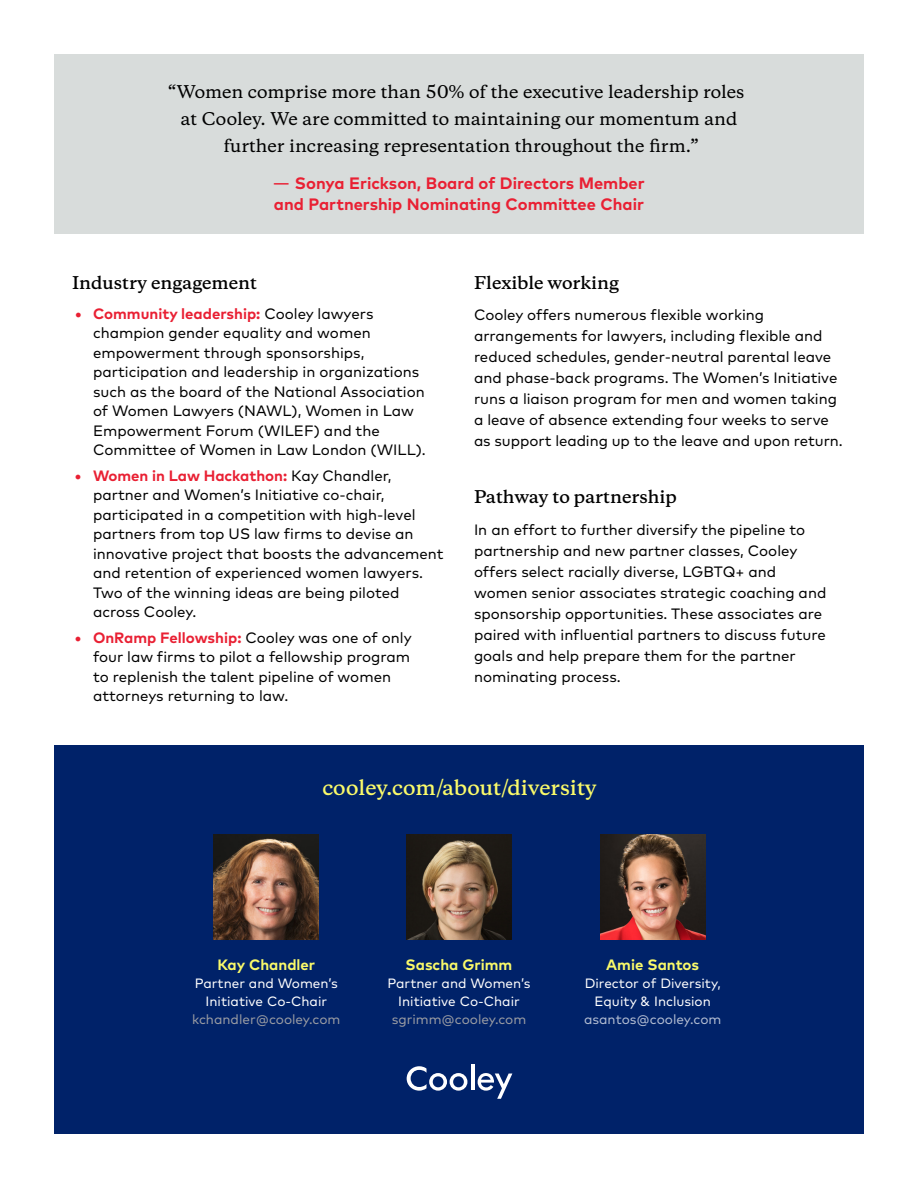
<style>
.page{position:relative;width:918px;height:1188px;background:#fff}
.page>*{position:absolute;margin:0;border:0;box-sizing:border-box;transform-origin:0 0}
.t1{font:600 19.5px "Copernicus";color:#fafa69}
.t2{font:500 16.5px/27px "Copernicus";color:#000;text-align:center}
.t3{font:700 16.5px/21.8px "Mark OT";color:#e92033}
.t4{font:600 16.5px "Copernicus";color:#000}
.t5{font:15px/19.5px "Mark OT";color:#000}
.t6{font:700 15px "Mark OT";color:#fafa69}
.t7{font:13.5px/18px "Mark OT";color:#fff;text-align:center}
.t8{font:13.5px "Mark OT";color:#9a9ca3}
.t9{font:13.5px "Mark OT";color:#b3bdd2}
.s1{font-weight:400;font-size:19.5px}
.s2{font-weight:700;color:#e92033}
</style>
<div class="page">
<div style="left:54px;top:746px;width:810px;height:388px;background:#002269"></div>
<img style="left:600px;top:835px;width:105px;height:105px">
<hr style="left:471px;top:1064px;width:4px;height:26px;background:#fff">
<svg style="left:478px;top:1073px;width:34px;height:26px"></svg>
<svg style="left:407px;top:1066px;width:60px;height:25px"></svg>
<img style="left:214px;top:835px;width:105px;height:105px">
<img style="left:406px;top:835px;width:106px;height:105px">
<div style="left:54px;top:54px;width:810px;height:180px;background:#d8dcdb"></div>
<p class="t2" style="left:168px;top:77px;width:578px">“Women comprise more than 50% of the executive leadership roles at Cooley. We are committed to maintaining our momentum and further increasing representation throughout the firm.”</p>
<p class="t3" style="left:273px;top:171px;width:373px"><span class="s1">—</span> Sonya Erickson, Board of Directors Member and Partnership Nominating Committee Chair</p>
<p class="t4" style="left:72px;top:272px;width:187px">Industry engagement</p>
<p class="t5" style="left:93px;top:304px;width:334px;text-indent:-18px"><span class="s2">• Community leadership:</span> Cooley lawyers champion gender equality and women empowerment through sponsorships, participation and leadership in organizations such as the board of the National Association of Women Lawyers (NAWL), Women in Law Empowerment Forum (WILEF) and the Committee of Women in Law London (WILL).</p>
<p class="t5" style="left:93px;top:466px;width:352px;text-indent:-18px"><span class="s2">• Women in Law Hackathon:</span> Kay Chandler, partner and Women’s Initiative co-chair, participated in a competition with high-level partners from top US law firms to devise an innovative project that boosts the advancement and retention of experienced women lawyers.<br>Two of the winning ideas are being piloted across Cooley.</p>
<p class="t5" style="left:93px;top:628px;width:320px;text-indent:-18px"><span class="s2">• OnRamp Fellowship:</span> Cooley was one of only four law firms to pilot a fellowship program to replenish the talent pipeline of women attorneys returning to law.</p>
<p class="t4" style="left:474px;top:272px;width:146px">Flexible working</p>
<p class="t5" style="left:474px;top:304px;width:370px;line-height:21px">Cooley offers numerous flexible working arrangements for lawyers, including flexible and reduced schedules, gender-neutral parental leave and phase-back programs. The Women’s Initiative runs a liaison program for men and women taking a leave of absence extending four weeks to serve as support leading up to the leave and upon return.</p>
<p class="t4" style="left:474px;top:486px;width:204px">Pathway to partnership</p>
<p class="t5" style="left:474px;top:519px;width:354px;line-height:21px">In an effort to further diversify the pipeline to partnership and new partner classes, Cooley offers select racially diverse, LGBTQ+ and women senior associates strategic coaching and sponsorship opportunities. These associates are paired with influential partners to discuss future goals and help prepare them for the partner nominating process.</p>
<h1 class="t1" style="left:322px;top:775px;width:276px">cooley.com/about/diversity</h1>
<p class="t6" style="left:217px;top:955px;width:99px">Kay Chandler</p>
<p class="t7" style="left:195px;top:974px;width:145px">Partner and Women’s<br>Initiative Co-Chair</p>
<p class="t8" style="left:192px;top:1010px;width:150px">kchandler@cooley.com</p>
<p class="t6" style="left:406px;top:955px;width:108px">Sascha Grimm</p>
<p class="t7" style="left:387px;top:974px;width:145px">Partner and Women’s<br>Initiative Co-Chair</p>
<p class="t8" style="left:392px;top:1010px;width:136px">sgrimm@cooley.com</p>
<p class="t6" style="left:606px;top:955px;width:94px">Amie Santos</p>
<p class="t7" style="left:585px;top:974px;width:137px">Director of Diversity,<br>Equity &amp; Inclusion</p>
<p class="t9" style="left:584px;top:1010px;width:139px">asantos@cooley.com</p>
</div>
